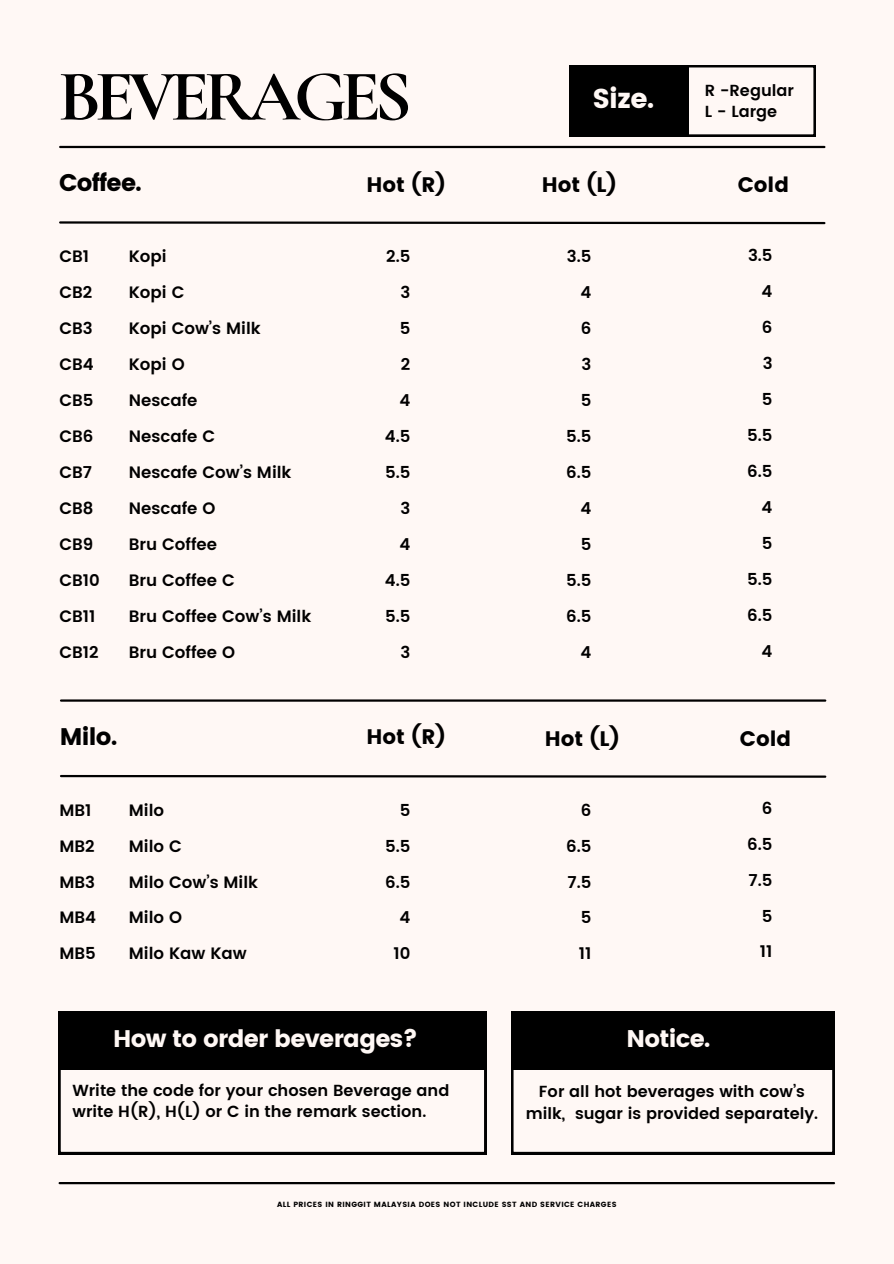
<style>
.page{position:relative;width:894px;height:1264px;background:#fff}
.page>*{position:absolute;margin:0;border:0;box-sizing:border-box;transform-origin:0 0}
.t1{font:700 72.6px "Cormorant Garamond";letter-spacing:-.085em;color:#000}
.t2{font:27.3px "Poppins";color:#fff8f5}
.t3{font:24px "Poppins";letter-spacing:-.03em;color:#fff8f5}
.t4{font:24px "Poppins";letter-spacing:-.03em;color:#000}
.t5{font:21px "Poppins";color:#000}
.t6{font:600 16.5px "Poppins";color:#000}
.t7{font:600 16.05px/21.3px "Poppins";color:#000}
.t8{font:7.5px "Poppins";letter-spacing:.05em;color:#000}
</style>
<div class="page">
<div style="left:0;top:0;width:893px;height:1263px;background:#fff8f5"></div>
<hr style="left:60px;top:146px;width:764px;height:2px;background:#000">
<hr style="left:60px;top:1181px;width:773px;height:3px;background:#000">
<svg style="left:59px;top:221px;width:767px;height:4px"></svg>
<hr style="left:61px;top:699px;width:764px;height:2px;background:#000">
<svg style="left:60px;top:774px;width:767px;height:4px"></svg>
<svg style="left:58px;top:1011px;width:428px;height:143px"></svg>
<svg style="left:511px;top:1069px;width:323px;height:85px"></svg>
<div style="left:60px;top:1011px;width:426px;height:58px;background:#000"></div>
<div style="left:511px;top:1011px;width:323px;height:58px;background:#000"></div>
<svg style="left:569px;top:65px;width:245px;height:71px"></svg>
<div style="left:569px;top:65px;width:119px;height:69px;background:#000"></div>
<h5 class="t1" style="left:58px;top:52px;width:355px">BEVERAGES</h5>
<h6 class="t2" style="left:592px;top:83px;width:63px">Size.</h6>
<p class="t7" style="left:704px;top:80px;width:90px">R -Regular<br>L - Large</p>
<p class="t4" style="left:59px;top:169px;width:84px">Coffee.</p>
<h5 class="t5" style="left:366px;top:172px;width:80px">Hot (R)</h5>
<h6 class="t5" style="left:541px;top:172px;width:76px">Hot (L)</h6>
<p class="t5" style="left:737px;top:172px;width:53px">Cold</p>
<h5 class="t6" style="left:59px;top:247px;width:31px">CB1</h5>
<h5 class="t6" style="left:59px;top:283px;width:34px">CB2</h5>
<h6 class="t6" style="left:59px;top:319px;width:35px">CB3</h6>
<p class="t6" style="left:59px;top:355px;width:36px">CB4</p>
<h6 class="t6" style="left:129px;top:247px;width:39px">Kopi</h6>
<h2 class="t6" style="left:129px;top:283px;width:57px">Kopi C</h2>
<h4 class="t6" style="left:129px;top:319px;width:133px">Kopi Cow’s Milk</h4>
<h4 class="t6" style="left:129px;top:355px;width:57px">Kopi O</h4>
<h3 class="t6" style="left:386px;top:247px;width:26px">2.5</h3>
<h4 class="t6" style="left:400px;top:283px;width:11px">3</h4>
<h5 class="t6" style="left:399px;top:319px;width:12px">5</h5>
<h6 class="t6" style="left:401px;top:355px;width:11px">2</h6>
<h5 class="t6" style="left:129px;top:391px;width:70px">Nescafe</h5>
<h6 class="t6" style="left:129px;top:427px;width:88px">Nescafe C</h6>
<p class="t6" style="left:59px;top:391px;width:36px">CB5</p>
<h5 class="t6" style="left:59px;top:427px;width:35px">CB6</h5>
<h6 class="t6" style="left:59px;top:463px;width:34px">CB7</h6>
<h5 class="t6" style="left:59px;top:499px;width:36px">CB8</h5>
<h5 class="t6" style="left:59px;top:535px;width:35px">CB9</h5>
<h5 class="t6" style="left:129px;top:535px;width:90px">Bru Coffee</h5>
<h6 class="t6" style="left:399px;top:535px;width:12px">4</h6>
<p class="t6" style="left:59px;top:571px;width:42px">CB10</p>
<h5 class="t6" style="left:129px;top:571px;width:107px">Bru Coffee C</h5>
<h6 class="t6" style="left:385px;top:571px;width:27px">4.5</h6>
<p class="t6" style="left:399px;top:391px;width:12px">4</p>
<h5 class="t6" style="left:385px;top:427px;width:27px">4.5</h5>
<h6 class="t6" style="left:129px;top:463px;width:164px">Nescafe Cow’s Milk</h6>
<p class="t6" style="left:129px;top:499px;width:88px">Nescafe O</p>
<h5 class="t6" style="left:385px;top:463px;width:27px">5.5</h5>
<h6 class="t6" style="left:400px;top:499px;width:11px">3</h6>
<p class="t6" style="left:59px;top:607px;width:38px">CB11</p>
<p class="t6" style="left:129px;top:607px;width:184px">Bru Coffee Cow’s Milk</p>
<h5 class="t6" style="left:385px;top:607px;width:27px">5.5</h5>
<p class="t6" style="left:59px;top:643px;width:41px">CB12</p>
<p class="t6" style="left:129px;top:643px;width:108px">Bru Coffee O</p>
<p class="t6" style="left:400px;top:643px;width:11px">3</p>
<h5 class="t6" style="left:566px;top:247px;width:26px">3.5</h5>
<h6 class="t6" style="left:580px;top:283px;width:12px">4</h6>
<h5 class="t6" style="left:580px;top:319px;width:12px">6</h5>
<h5 class="t6" style="left:581px;top:355px;width:11px">3</h5>
<h6 class="t6" style="left:580px;top:391px;width:12px">5</h6>
<h5 class="t6" style="left:566px;top:427px;width:27px">5.5</h5>
<h5 class="t6" style="left:566px;top:463px;width:27px">6.5</h5>
<h6 class="t6" style="left:580px;top:499px;width:12px">4</h6>
<p class="t6" style="left:580px;top:535px;width:12px">5</p>
<h5 class="t6" style="left:566px;top:571px;width:27px">5.5</h5>
<h5 class="t6" style="left:566px;top:607px;width:27px">6.5</h5>
<h5 class="t6" style="left:580px;top:643px;width:12px">4</h5>
<p class="t6" style="left:747px;top:245px;width:26px">3.5</p>
<p class="t6" style="left:761px;top:281px;width:12px">4</p>
<p class="t6" style="left:761px;top:317px;width:12px">6</p>
<p class="t6" style="left:762px;top:353px;width:11px">3</p>
<h5 class="t6" style="left:761px;top:389px;width:12px">5</h5>
<h5 class="t6" style="left:747px;top:425px;width:27px">5.5</h5>
<p class="t6" style="left:747px;top:461px;width:27px">6.5</p>
<p class="t6" style="left:761px;top:497px;width:12px">4</p>
<h5 class="t6" style="left:761px;top:533px;width:12px">5</h5>
<h5 class="t6" style="left:747px;top:569px;width:27px">5.5</h5>
<p class="t6" style="left:747px;top:605px;width:27px">6.5</p>
<p class="t6" style="left:761px;top:641px;width:12px">4</p>
<h5 class="t4" style="left:60px;top:722px;width:59px">Milo.</h5>
<h5 class="t5" style="left:366px;top:725px;width:80px">Hot (R)</h5>
<h6 class="t5" style="left:544px;top:726px;width:76px">Hot (L)</h6>
<p class="t5" style="left:739px;top:726px;width:53px">Cold</p>
<h5 class="t6" style="left:129px;top:800px;width:37px">Milo</h5>
<p class="t6" style="left:129px;top:836px;width:54px">Milo C</p>
<h3 class="t6" style="left:399px;top:800px;width:12px">5</h3>
<h4 class="t6" style="left:385px;top:836px;width:27px">5.5</h4>
<p class="t6" style="left:59px;top:800px;width:34px">MB1</p>
<h5 class="t6" style="left:59px;top:836px;width:37px">MB2</h5>
<h6 class="t6" style="left:59px;top:872px;width:37px">MB3</h6>
<h5 class="t6" style="left:59px;top:907px;width:38px">MB4</h5>
<h5 class="t6" style="left:59px;top:943px;width:38px">MB5</h5>
<h5 class="t6" style="left:129px;top:943px;width:119px">Milo Kaw Kaw</h5>
<h6 class="t6" style="left:393px;top:943px;width:18px">10</h6>
<h4 class="t6" style="left:129px;top:872px;width:131px">Milo Cow’s Milk</h4>
<h4 class="t6" style="left:129px;top:907px;width:55px">Milo O</h4>
<h5 class="t6" style="left:385px;top:872px;width:27px">6.5</h5>
<h6 class="t6" style="left:399px;top:907px;width:12px">4</h6>
<h5 class="t6" style="left:580px;top:800px;width:12px">6</h5>
<h6 class="t6" style="left:566px;top:836px;width:27px">6.5</h6>
<p class="t6" style="left:567px;top:872px;width:25px">7.5</p>
<p class="t6" style="left:580px;top:907px;width:12px">5</p>
<h5 class="t6" style="left:578px;top:943px;width:14px">11</h5>
<h5 class="t6" style="left:761px;top:799px;width:12px">6</h5>
<p class="t6" style="left:747px;top:834px;width:27px">6.5</p>
<p class="t6" style="left:748px;top:870px;width:25px">7.5</p>
<p class="t6" style="left:761px;top:906px;width:12px">5</p>
<h5 class="t6" style="left:759px;top:942px;width:14px">11</h5>
<p class="t3" style="left:113px;top:1024px;width:306px">How to order beverages?</p>
<h3 class="t3" style="left:626px;top:1024px;width:85px">Notice.</h3>
<h6 class="t7" style="left:525px;top:1081px;width:293px;text-align:center">For all hot beverages with cow’s milk, sugar is provided separately.</h6>
<p class="t7" style="left:72px;top:1079px;width:378px">Write the code for your chosen Beverage and write H(R), H(L) or C in the remark section.</p>
<h3 class="t8" style="left:277px;top:1199px;width:341px">ALL PRICES IN RINGGIT MALAYSIA DOES NOT INCLUDE SST AND SERVICE CHARGES</h3>
</div>
